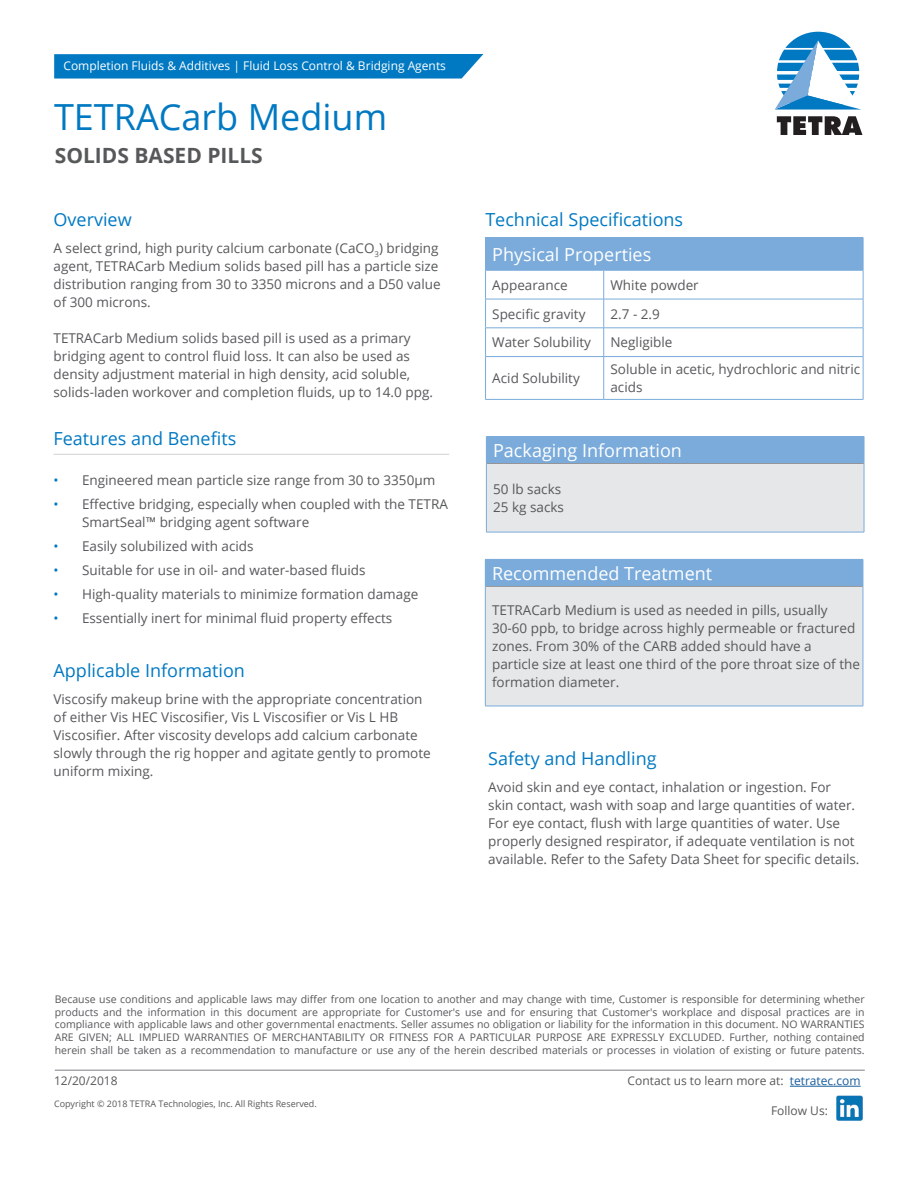
<style>
.page{position:relative;width:918px;height:1188px;background:#fff}
.page>*{position:absolute;margin:0;border:0;box-sizing:border-box;transform-origin:0 0}
.t1{font:36px "Open Sans";color:#0079c2}
.t2{font:700 21px "Open Sans";color:#57585a}
.Header1{font:18px "Open Sans";color:#0079c2}
.table_titles{font:18px "Open Sans";color:#fff}
.text_9{font:13.5px/18px "Open Sans";color:#57585a}
.t3{font:12px "Open Sans";color:#fff}
.t4{font:12px "Open Sans";color:#57585a}
.t5{font:10.5px/12.6px "Open Sans";color:#57585a;text-align:justify}
.t6{font:9px "Open Sans";color:#57585a}
.s1{color:#0079c2}
.s2{color:#175d9e}
</style>
<div class="page">
<hr style="left:55px;top:1070px;width:810px;height:1px;background:#a8a9ad">
<img style="left:837px;top:1095px;width:25px;height:26px">
<svg style="left:54px;top:54px;width:429px;height:25px;background:#0b7fc4"></svg>
<svg style="left:777px;top:116px;width:85px;height:19px"></svg>
<svg style="left:775px;top:32px;width:86px;height:78px"></svg>
<hr style="left:790px;top:1086px;width:71px;height:1px;background:#175d9e">
<hr style="left:54px;top:454px;width:395px;height:1px;background:#d1d2d4">
<div style="left:486px;top:238px;width:377px;height:32px;background:#7aabdb"></div>
<svg style="left:486px;top:271px;width:377px;height:128px"></svg>
<hr style="left:485px;top:237px;width:119px;height:1px;background:#7aabdb">
<hr style="left:485px;top:238px;width:1px;height:32px;background:#7aabdb">
<hr style="left:604px;top:237px;width:259px;height:1px;background:#7aabdb">
<hr style="left:863px;top:238px;width:1px;height:32px;background:#7aabdb">
<hr style="left:485px;top:270px;width:119px;height:1px;background:#7aabdb">
<hr style="left:604px;top:270px;width:259px;height:1px;background:#7aabdb">
<hr style="left:485px;top:299px;width:119px;height:1px;background:#7aabdb">
<hr style="left:604px;top:299px;width:259px;height:1px;background:#7aabdb">
<hr style="left:485px;top:328px;width:119px;height:1px;background:#7aabdb">
<svg style="left:485px;top:270px;width:1px;height:86px"></svg>
<hr style="left:604px;top:328px;width:259px;height:1px;background:#7aabdb">
<svg style="left:603px;top:270px;width:1px;height:86px"></svg>
<svg style="left:863px;top:270px;width:1px;height:86px"></svg>
<hr style="left:485px;top:356px;width:119px;height:1px;background:#7aabdb">
<hr style="left:485px;top:357px;width:1px;height:42px;background:#7aabdb">
<hr style="left:604px;top:356px;width:259px;height:1px;background:#7aabdb">
<hr style="left:603px;top:357px;width:1px;height:42px;background:#7aabdb">
<hr style="left:863px;top:357px;width:1px;height:42px;background:#7aabdb">
<hr style="left:485px;top:399px;width:119px;height:1px;background:#7aabdb">
<hr style="left:604px;top:399px;width:259px;height:1px;background:#7aabdb">
<div style="left:485px;top:559px;width:378px;height:27px;background:#7aabdb"></div>
<div style="left:485px;top:586px;width:378px;height:120px;background:#e6e7e9"></div>
<svg style="left:863px;top:560px;width:1px;height:26px"></svg>
<hr style="left:486px;top:586px;width:377px;height:1px;background:#939598">
<hr style="left:485px;top:586px;width:1px;height:120px;background:#7aabdb">
<hr style="left:863px;top:586px;width:1px;height:120px;background:#7aabdb">
<hr style="left:485px;top:706px;width:378px;height:1px;background:#7aabdb">
<div style="left:486px;top:437px;width:378px;height:27px;background:#7aabdb"></div>
<div style="left:486px;top:464px;width:378px;height:68px;background:#e6e7e9"></div>
<hr style="left:486px;top:436px;width:378px;height:1px;background:#7aabdb">
<svg style="left:864px;top:437px;width:1px;height:27px"></svg>
<hr style="left:487px;top:463px;width:377px;height:1px;background:#939598">
<hr style="left:486px;top:464px;width:1px;height:68px;background:#7aabdb">
<hr style="left:864px;top:464px;width:1px;height:68px;background:#7aabdb">
<hr style="left:486px;top:532px;width:378px;height:1px;background:#7aabdb">
<p class="t3" style="left:63px;top:58px;width:384px">Completion Fluids &amp; Additives | Fluid Loss Control &amp; Bridging Agents</p>
<h1 class="t1" style="left:54px;top:93px;width:335px">TETRACarb Medium</h1>
<h2 class="t2" style="left:55px;top:141px;width:210px">SOLIDS BASED PILLS</h2>
<p class="Header1" style="left:54px;top:207px;width:80px">Overview</p>
<p class="text_9" style="left:54px;top:239px;width:389px">A select grind, high purity calcium carbonate (CaCO<sub>3</sub>) bridging agent, TETRACarb Medium solids based pill has a particle size distribution ranging from 30 to 3350 microns and a D50 value of 300 microns.</p>
<p class="text_9" style="left:54px;top:329px;width:381px">TETRACarb Medium solids based pill is used as a primary bridging agent to control fluid loss. It can also be used as density adjustment material in high density, acid soluble, solids-laden workover and completion fluids, up to 14.0 ppg.</p>
<p class="Header1" style="left:54px;top:426px;width:184px">Features and Benefits</p>
<p class="text_9" style="left:54px;top:471px;width:383px"><span class="s1">•</span> Engineered mean particle size range from 30 to 3350μm</p>
<p class="text_9" style="left:82px;top:495px;width:367px;text-indent:-28px"><span class="s1">•</span> Effective bridging, especially when coupled with the TETRA<br>SmartSeal™ bridging agent software</p>
<p class="text_9" style="left:54px;top:537px;width:202px"><span class="s1">•</span> Easily solubilized with acids</p>
<p class="text_9" style="left:54px;top:561px;width:314px"><span class="s1">•</span> Suitable for use in oil- and water-based fluids</p>
<p class="text_9" style="left:54px;top:585px;width:366px"><span class="s1">•</span> High-quality materials to minimize formation damage</p>
<p class="text_9" style="left:54px;top:609px;width:340px"><span class="s1">•</span> Essentially inert for minimal fluid property effects</p>
<p class="Header1" style="left:54px;top:659px;width:193px">Applicable Information</p>
<p class="text_9" style="left:54px;top:690px;width:379px">Viscosify makeup brine with the appropriate concentration of either Vis HEC Viscosifier, Vis L Viscosifier or Vis L HB Viscosifier. After viscosity develops add calcium carbonate slowly through the rig hopper and agitate gently to promote uniform mixing.</p>
<p class="Header1" style="left:485px;top:207px;width:199px">Technical Specifications</p>
<p class="table_titles" style="left:492px;top:242px;width:161px">Physical Properties</p>
<p class="text_9" style="left:492px;top:276px;width:77px">Appearance</p>
<p class="text_9" style="left:610px;top:276px;width:90px">White powder</p>
<p class="text_9" style="left:492px;top:304px;width:95px">Specific gravity</p>
<p class="text_9" style="left:610px;top:304px;width:51px">2.7 - 2.9</p>
<p class="text_9" style="left:492px;top:333px;width:100px">Water Solubility</p>
<p class="text_9" style="left:610px;top:333px;width:64px">Negligible</p>
<p class="text_9" style="left:492px;top:369px;width:89px">Acid Solubility</p>
<p class="text_9" style="left:610px;top:360px;width:251px">Soluble in acetic, hydrochloric and nitric acids</p>
<p class="table_titles" style="left:493px;top:438px;width:190px">Packaging Information</p>
<p class="text_9" style="left:493px;top:480px;width:70px">50 lb sacks</p>
<p class="text_9" style="left:493px;top:498px;width:72px">25 kg sacks</p>
<p class="table_titles" style="left:492px;top:561px;width:222px">Recommended Treatment</p>
<p class="text_9" style="left:492px;top:601px;width:369px">TETRACarb Medium is used as needed in pills, usually 30-60 ppb, to bridge across highly permeable or fractured zones. From 30% of the CARB added should have a particle size at least one third of the pore throat size of the formation diameter.</p>
<p class="Header1" style="left:488px;top:746px;width:170px">Safety and Handling</p>
<p class="text_9" style="left:488px;top:778px;width:373px">Avoid skin and eye contact, inhalation or ingestion. For skin contact, wash with soap and large quantities of water.<br>For eye contact, flush with large quantities of water. Use properly designed respirator, if adequate ventilation is not available. Refer to the Safety Data Sheet for specific details.</p>
<p class="t5" style="left:55px;top:993px;width:811px">Because use conditions and applicable laws may differ from one location to another and may change with time, Customer is responsible for determining whether products and the information in this document are appropriate for Customer's use and for ensuring that Customer's workplace and disposal practices are in compliance with applicable laws and other governmental enactments. Seller assumes no obligation or liability for the information in this document. NO WARRANTIES ARE GIVEN; ALL IMPLIED WARRANTIES OF MERCHANTABILITY OR FITNESS FOR A PARTICULAR PURPOSE ARE EXPRESSLY EXCLUDED. Further, nothing contained herein shall be taken as a recommendation to manufacture or use any of the herein described materials or processes in violation of existing or future patents.</p>
<p class="t4" style="left:54px;top:1073px;width:65px">12/20/2018</p>
<p class="t6" style="left:54px;top:1097px;width:264px">Copyright © 2018 TETRA Technologies, Inc. All Rights Reserved.</p>
<p class="t4" style="left:628px;top:1073px;width:235px">Contact us to learn more at: <span class="s2">tetratec.com</span></p>
<p class="t4" style="left:771px;top:1103px;width:58px">Follow Us:</p>
</div>
